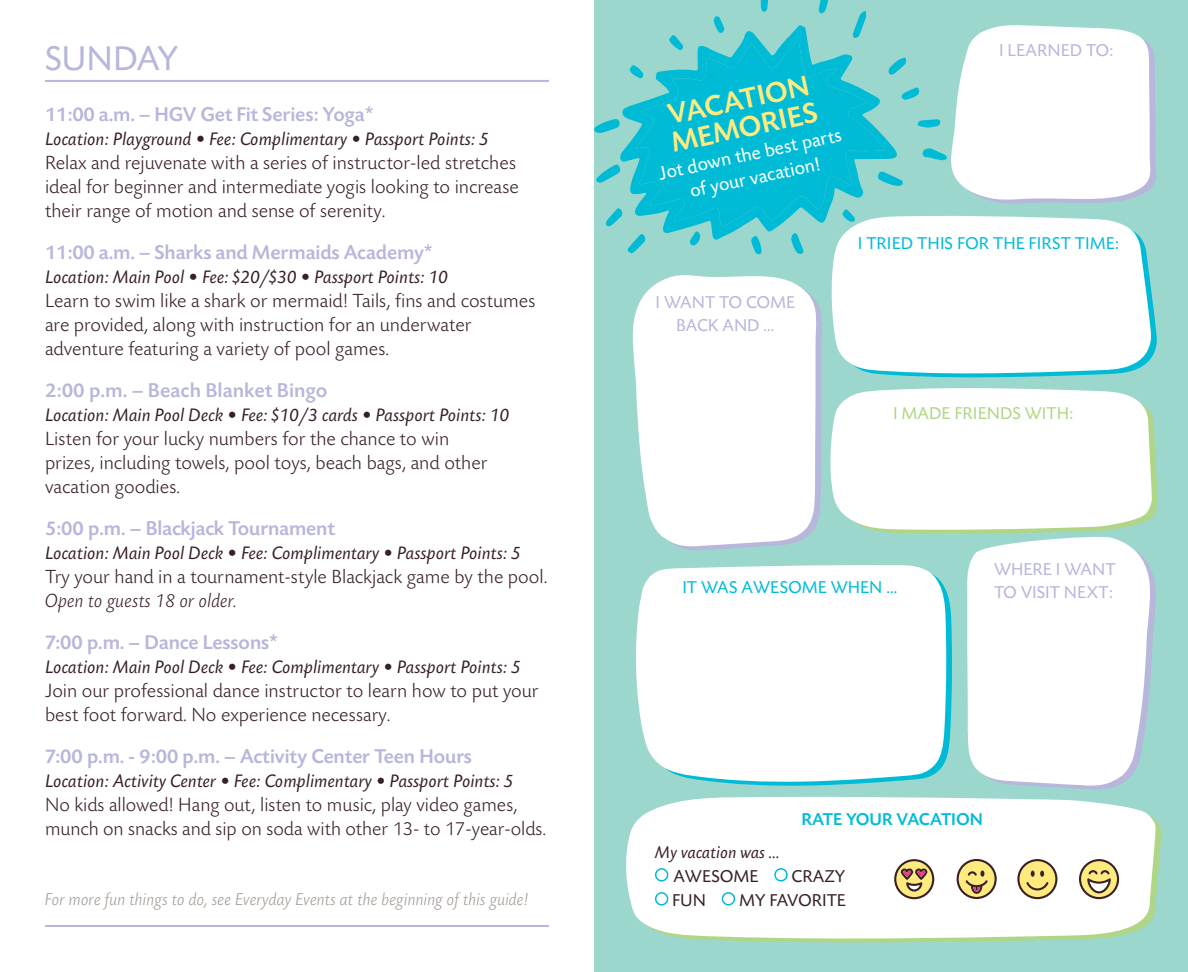
<style>
.page{position:relative;width:1188px;height:972px;background:#fff}
.page>*{position:absolute;margin:0;border:0;box-sizing:border-box;transform-origin:0 0}
.t1{font:36px "Today Sans BEF";letter-spacing:-.01em;color:#b7b6db}
.t2{font:500 30px/28px "Today Sans BEF";color:#ffea7e}
.t3{font:500 21px "Today Sans BEF";letter-spacing:-.01em;color:#b7b6db}
.t4{font:500 21px "Today Sans HEF";color:#b7b6db}
.t5{font:300 20px/24px "Today Sans BEF";color:#382028}
.t6{font:20px/24px "Today Sans BEF";color:#fff;text-align:center}
.t7{font:italic 300 20px "Today Sans BEF";letter-spacing:-.005em;color:#382028}
.t8{font:italic 19px "Today Sans BEF";color:#382028}
.t9{font:italic 300 18px "Today Sans BEF";color:#a49b95}
.t10{font:18px/23px "Today Sans BEF";color:#b7b6db;text-align:center}
.t11{font:18px "Today Sans BEF";color:#00bbd6}
.t12{font:18px "Today Sans BEF";color:#382028}
.t13{font:18px "Today Sans BEF";color:#afd686}
.t14{font:500 18px "Today Sans BEF";color:#00bbd6}
.t15{font:italic 18px "Today Sans BEF";color:#382028}
</style>
<div class="page">
<hr style="left:45px;top:925px;width:504px;height:2px;background:#b7b6db">
<hr style="left:45px;top:80px;width:504px;height:2px;background:#b7b6db">
<div style="left:594px;top:0;width:594px;height:972px;background:#9cd7cd"></div>
<svg style="left:695px;top:821px;width:467px;height:122px"></svg>
<svg style="left:626px;top:797px;width:530px;height:142px;background:#f8fcfa"></svg>
<svg style="left:856px;top:11px;width:10px;height:14px"></svg>
<svg style="left:620px;top:25px;width:257px;height:215px;fill:#00bbd6"></svg>
<svg style="left:819px;top:0;width:10px;height:14px"></svg>
<svg style="left:761px;top:0;width:7px;height:12px"></svg>
<svg style="left:842px;top:209px;width:13px;height:7px"></svg>
<svg style="left:713px;top:16px;width:11px;height:17px"></svg>
<svg style="left:791px;top:233px;width:13px;height:21px"></svg>
<svg style="left:669px;top:35px;width:15px;height:15px"></svg>
<svg style="left:751px;top:236px;width:11px;height:19px"></svg>
<svg style="left:630px;top:64px;width:14px;height:15px"></svg>
<svg style="left:689px;top:231px;width:11px;height:15px"></svg>
<svg style="left:594px;top:119px;width:26px;height:14px"></svg>
<svg style="left:596px;top:164px;width:25px;height:19px"></svg>
<svg style="left:606px;top:208px;width:17px;height:18px"></svg>
<svg style="left:627px;top:233px;width:19px;height:20px"></svg>
<svg style="left:1038px;top:576px;width:118px;height:214px"></svg>
<svg style="left:680px;top:311px;width:142px;height:239px"></svg>
<svg style="left:717px;top:590px;width:235px;height:196px"></svg>
<svg style="left:880px;top:289px;width:277px;height:89px"></svg>
<svg style="left:967px;top:537px;width:186px;height:249px;background:#f5f9fa"></svg>
<svg style="left:632px;top:275px;width:188px;height:272px;background:#f4f9f9"></svg>
<svg style="left:877px;top:25px;width:279px;height:179px"></svg>
<svg style="left:830px;top:388px;width:328px;height:146px;background:#f5faf6"></svg>
<div style="left:636px;top:565px;width:310px;height:217px;background:#fff"></div>
<svg style="left:831px;top:216px;width:320px;height:158px;background:#f4fbfb"></svg>
<svg style="left:1017px;top:859px;width:40px;height:40px;background:#d4c387"></svg>
<svg style="left:1079px;top:859px;width:40px;height:40px;background:#caba8b"></svg>
<svg style="left:894px;top:859px;width:40px;height:40px;background:#c6af84"></svg>
<svg style="left:957px;top:859px;width:40px;height:40px;background:#cfbc85"></svg>
<div style="left:655px;top:868px;width:13px;height:14px;border:2px solid #00bbd6;border-radius:50%"></div>
<div style="left:774px;top:868px;width:14px;height:14px;border:2px solid #00bbd6;border-radius:50%"></div>
<div style="left:655px;top:892px;width:13px;height:14px;border:2px solid #00bbd6;border-radius:50%"></div>
<div style="left:722px;top:892px;width:13px;height:14px;border:2px solid #00bbd6;border-radius:50%"></div>
<h1 class="t1" style="left:45px;top:39px;width:135px">SUNDAY</h1>
<p class="t3" style="left:45px;top:103px;width:330px">11:00 a.m. – HGV Get Fit Series: Yoga*</p>
<p class="t8" style="left:45px;top:129px;width:446px">Location: Playground • Fee: Complimentary • Passport Points: 5</p>
<p class="t5" style="left:45px;top:152px;width:475px">Relax and rejuvenate with a series of instructor-led stretches ideal for beginner and intermediate yogis looking to increase their range of motion and sense of serenity.</p>
<p class="t3" style="left:45px;top:241px;width:389px">11:00 a.m. – Sharks and Mermaids Academy*</p>
<p class="t8" style="left:45px;top:267px;width:405px">Location: Main Pool • Fee: $20/$30 • Passport Points: 10</p>
<p class="t5" style="left:45px;top:290px;width:492px">Learn to swim like a shark or mermaid! Tails, fins and costumes are provided, along with instruction for an underwater adventure featuring a variety of pool games.</p>
<p class="t3" style="left:45px;top:379px;width:284px">2:00 p.m. – Beach Blanket Bingo</p>
<p class="t8" style="left:45px;top:405px;width:466px">Location: Main Pool Deck • Fee: $10/3 cards • Passport Points: 10</p>
<p class="t5" style="left:45px;top:428px;width:444px">Listen for your lucky numbers for the chance to win prizes, including towels, pool toys, beach bags, and other vacation goodies.</p>
<p class="t4" style="left:45px;top:518px;width:292px">5:00 p.m. – Blackjack Tournament</p>
<p class="t8" style="left:45px;top:543px;width:477px">Location: Main Pool Deck • Fee: Complimentary • Passport Points: 5</p>
<p class="t5" style="left:45px;top:566px;width:504px">Try your hand in a tournament-style Blackjack game by the pool.</p>
<p class="t7" style="left:45px;top:590px;width:194px">Open to guests 18 or older.</p>
<p class="t4" style="left:45px;top:632px;width:235px">7:00 p.m. – Dance Lessons*</p>
<p class="t8" style="left:45px;top:657px;width:477px">Location: Main Pool Deck • Fee: Complimentary • Passport Points: 5</p>
<p class="t5" style="left:45px;top:680px;width:495px">Join our professional dance instructor to learn how to put your best foot forward. No experience necessary.</p>
<p class="t4" style="left:45px;top:746px;width:428px">7:00 p.m. - 9:00 p.m. – Activity Center Teen Hours</p>
<p class="t8" style="left:45px;top:771px;width:470px">Location: Activity Center • Fee: Complimentary • Passport Points: 5</p>
<p class="t5" style="left:45px;top:794px;width:503px">No kids allowed! Hang out, listen to music, play video games, munch on snacks and sip on soda with other 13- to 17-year-olds.</p>
<p class="t9" style="left:45px;top:890px;width:485px">For more fun things to do, see Everyday Events at the beginning of this guide!</p>
<h2 class="t2" style="left:663px;top:103px;width:151px;rotate:-12deg">VACATION<br>MEMORIES</h2>
<p class="t6" style="left:657px;top:162px;width:188px;rotate:-12deg">Jot down the best parts of your vacation!</p>
<p class="t10" style="left:999px;top:40px;width:116px">I LEARNED TO:</p>
<p class="t11" style="left:858px;top:234px;width:263px">I TRIED THIS FOR THE FIRST TIME:</p>
<p class="t10" style="left:656px;top:291px;width:141px">I WANT TO COME<br>BACK AND …</p>
<p class="t13" style="left:893px;top:403px;width:182px">I MADE FRIENDS WITH:</p>
<p class="t11" style="left:682px;top:578px;width:216px">IT WAS AWESOME WHEN …</p>
<p class="t10" style="left:994px;top:558px;width:123px;text-align:left">WHERE I WANT<br>TO VISIT NEXT:</p>
<p class="t14" style="left:801px;top:809px;width:183px">RATE YOUR VACATION</p>
<p class="t15" style="left:655px;top:842px;width:126px">My vacation was …</p>
<p class="t12" style="left:673px;top:866px;width:87px">AWESOME</p>
<p class="t12" style="left:792px;top:866px;width:55px">CRAZY</p>
<p class="t12" style="left:672px;top:890px;width:35px">FUN</p>
<p class="t12" style="left:739px;top:890px;width:108px">MY FAVORITE</p>
</div>
